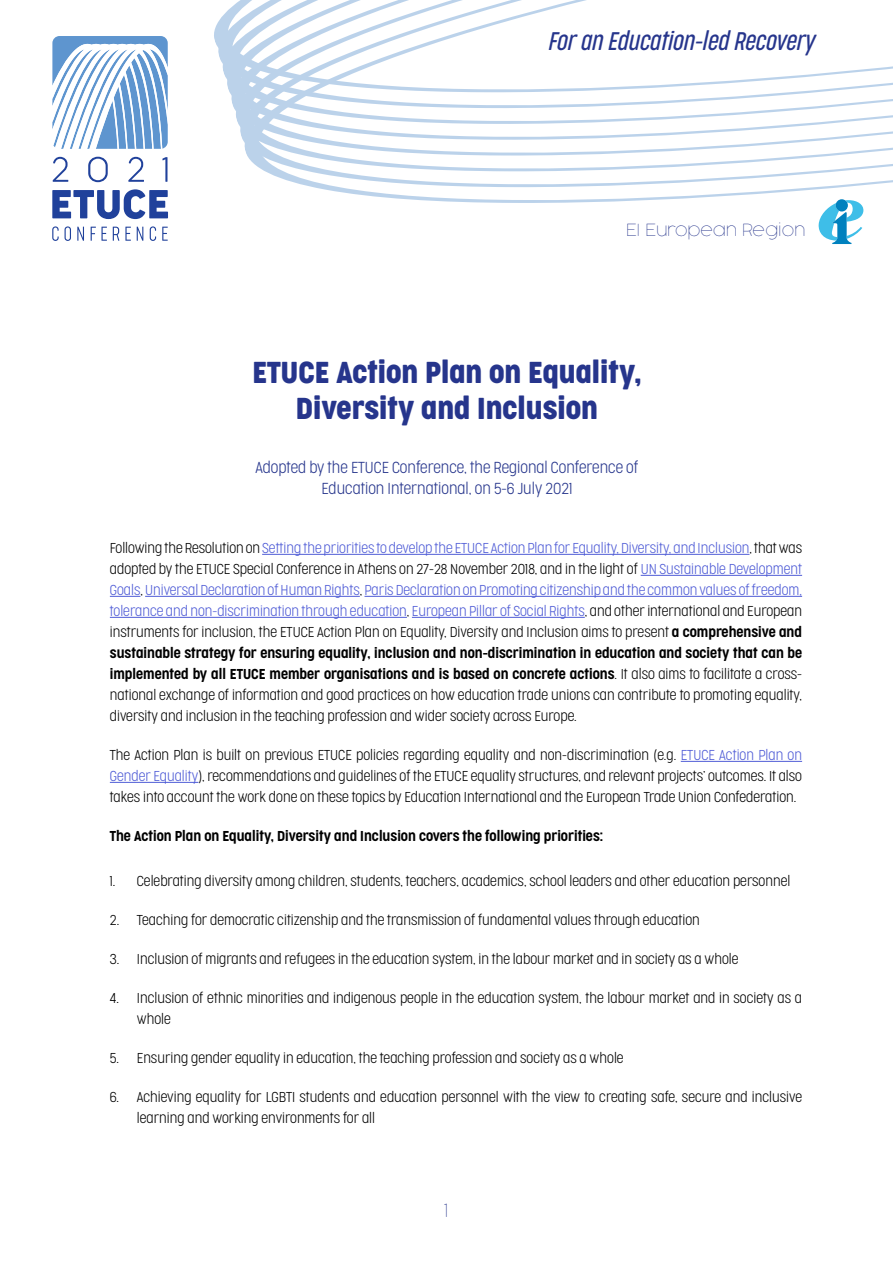
<style>
.page{position:relative;width:893px;height:1263px;background:#fff}
.page>*{position:absolute;margin:0;border:0;box-sizing:border-box;transform-origin:0 0}
.t1{font:28.5px/36px "Cocogoose Condensed";color:#26358c;text-align:center}
.t2{font:italic 300 24px "Cocogoose Compressed";color:#26358c}
.t3{font:100 18px "Cocogoose Pro";color:#26358c}
.t4{font:100 16.5px "Cocogoose Pro";color:#26358c}
.t5{font:200 15px/21px "Cocogoose Condensed";color:#26358c;text-align:center}
.t6{font:200 13.5px/21px "Cocogoose Condensed";color:#000;text-align:justify}
.t7{font:300 13.5px "Cocogoose Condensed";color:#000}
.s1{color:#4f5cd6}
.s2{font-weight:300}
</style>
<div class="page">
<svg style="left:52px;top:36px;width:116px;height:113px"></svg>
<svg style="left:52px;top:189px;width:116px;height:30px"></svg>
<svg style="left:52px;top:226px;width:7px;height:15px"></svg>
<svg style="left:65px;top:226px;width:6px;height:15px"></svg>
<svg style="left:77px;top:227px;width:7px;height:14px"></svg>
<svg style="left:91px;top:227px;width:16px;height:14px"></svg>
<svg style="left:113px;top:227px;width:6px;height:14px"></svg>
<svg style="left:125px;top:227px;width:6px;height:14px"></svg>
<svg style="left:137px;top:227px;width:6px;height:14px"></svg>
<svg style="left:150px;top:226px;width:6px;height:15px"></svg>
<svg style="left:162px;top:227px;width:6px;height:14px"></svg>
<svg style="left:53px;top:157px;width:15px;height:25px"></svg>
<svg style="left:88px;top:157px;width:20px;height:25px"></svg>
<svg style="left:128px;top:157px;width:16px;height:25px"></svg>
<svg style="left:162px;top:157px;width:5px;height:25px"></svg>
<svg style="left:214px;top:0;width:679px;height:244px"></svg>
<hr style="left:262px;top:554px;width:487px;height:1px;background:#4f5cd6">
<hr style="left:641px;top:575px;width:161px;height:1px;background:#4f5cd6">
<hr style="left:110px;top:596px;width:30px;height:1px;background:#4f5cd6">
<hr style="left:145px;top:596px;width:215px;height:1px;background:#4f5cd6">
<hr style="left:364px;top:596px;width:438px;height:1px;background:#4f5cd6">
<hr style="left:110px;top:617px;width:297px;height:1px;background:#4f5cd6">
<hr style="left:412px;top:617px;width:173px;height:1px;background:#4f5cd6">
<hr style="left:681px;top:761px;width:121px;height:1px;background:#4f5cd6">
<hr style="left:110px;top:782px;width:88px;height:1px;background:#4f5cd6">
<h2 class="t2" style="left:548px;top:25px;width:268px">For an Education-led Recovery</h2>
<p class="t4" style="left:626px;top:219px;width:181px">EI European Region</p>
<h1 class="t1" style="left:252px;top:355px;width:390px">ETUCE Action Plan on Equality,<br>Diversity and Inclusion</h1>
<p class="t5" style="left:255px;top:457px;width:385px">Adopted by the ETUCE Conference, the Regional Conference of<br>Education International, on 5-6 July 2021</p>
<p class="t6" style="left:110px;top:537px;width:694px">Following the Resolution on <span class="s1">Setting the priorities to develop the ETUCE Action Plan for Equality, Diversity, and Inclusion</span>, that was adopted by the ETUCE Special Conference in Athens on 27-28 November 2018, and in the light of <span class="s1">UN Sustainable Development Goals</span>, <span class="s1">Universal Declaration of Human Rights</span>, <span class="s1">Paris Declaration on Promoting citizenship and the common values of freedom, tolerance and non-discrimination through education</span>, <span class="s1">European Pillar of Social Rights</span>, and other international and European instruments for inclusion, the ETUCE Action Plan on Equality, Diversity and Inclusion aims to present <span class="s2">a comprehensive and sustainable strategy for ensuring equality, inclusion and non-discrimination in education and society that can be implemented by all ETUCE member organisations and is based on concrete actions</span>. It also aims to facilitate a cross&shy;national exchange of information and good practices on how education trade unions can contribute to promoting equality, diversity and inclusion in the teaching profession and wider society across Europe.</p>
<p class="t6" style="left:110px;top:744px;width:694px">The Action Plan is built on previous ETUCE policies regarding equality and non-discrimination (e.g. <span class="s1">ETUCE Action Plan on Gender Equality</span>), recommendations and guidelines of the ETUCE equality structures, and relevant projects’ outcomes. It also takes into account the work done on these topics by Education International and the European Trade Union Confederation.</p>
<p class="t7" style="left:110px;top:827px;width:495px">The Action Plan on Equality, Diversity and Inclusion covers the following priorities:</p>
<p class="t6" style="left:110px;top:870px;width:682px">1. Celebrating diversity among children, students, teachers, academics, school leaders and other education personnel</p>
<p class="t6" style="left:110px;top:909px;width:591px">2. Teaching for democratic citizenship and the transmission of fundamental values through education</p>
<p class="t6" style="left:110px;top:948px;width:630px">3. Inclusion of migrants and refugees in the education system, in the labour market and in society as a whole</p>
<p class="t6" style="left:137px;top:987px;width:667px;text-indent:-27px">4. Inclusion of ethnic minorities and indigenous people in the education system, the labour market and in society as a whole</p>
<p class="t6" style="left:110px;top:1047px;width:515px">5. Ensuring gender equality in education, the teaching profession and society as a whole</p>
<p class="t6" style="left:137px;top:1086px;width:667px;text-indent:-27px">6. Achieving equality for LGBTI students and education personnel with the view to creating safe, secure and inclusive learning and working environments for all</p>
<h3 class="t3" style="left:444px;top:1198px;width:6px">1</h3>
</div>
